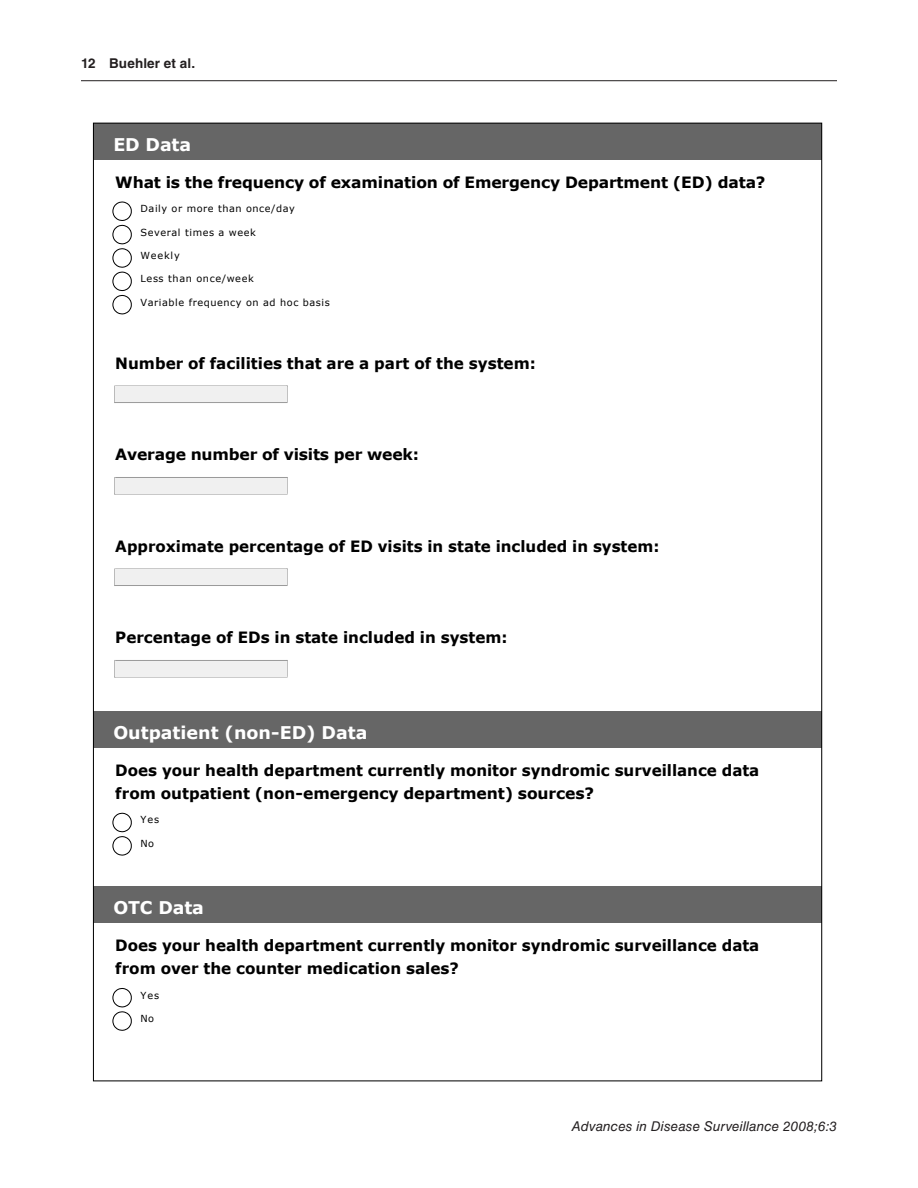
<style>
.page{position:relative;width:918px;height:1188px;background:#fff}
.page>*{position:absolute;margin:0;border:0;box-sizing:border-box;transform-origin:0 0}
.t1{font:700 17.55px "Verdana";color:#fff}
.t2{font:700 15.6px/23.4px "Verdana";color:#000}
.t3{font:italic 13.5px "Helvetica LT Std";letter-spacing:.005em;color:#231f20}
.t4{font:700 13.5px "Helvetica LT Std";letter-spacing:.005em;color:#231f20}
.t5{font:9.75px "Verdana";letter-spacing:.06em;color:#000}
</style>
<div class="page">
<hr style="left:81px;top:80px;width:756px;height:1px;background:#231f20">
<div style="left:94px;top:124px;width:728px;height:36px;background:#666"></div>
<div style="left:94px;top:712px;width:728px;height:36px;background:#666"></div>
<div style="left:94px;top:887px;width:728px;height:36px;background:#666"></div>
<svg style="left:114px;top:386px;width:1px;height:17px"></svg>
<svg style="left:287px;top:386px;width:1px;height:16px"></svg>
<hr style="left:115px;top:402px;width:172px;height:1px;background:#999">
<div style="left:115px;top:386px;width:172px;height:16px;background:#f0f0f0"></div>
<hr style="left:116px;top:477px;width:171px;height:1px;background:#999">
<svg style="left:114px;top:477px;width:1px;height:17px"></svg>
<svg style="left:287px;top:477px;width:1px;height:16px"></svg>
<hr style="left:115px;top:494px;width:172px;height:1px;background:#999">
<div style="left:115px;top:478px;width:172px;height:16px;background:#f0f0f0"></div>
<hr style="left:116px;top:568px;width:171px;height:1px;background:#999">
<svg style="left:114px;top:569px;width:1px;height:17px"></svg>
<svg style="left:287px;top:569px;width:1px;height:16px"></svg>
<hr style="left:115px;top:585px;width:172px;height:1px;background:#999">
<div style="left:115px;top:569px;width:172px;height:16px;background:#f0f0f0"></div>
<hr style="left:116px;top:660px;width:171px;height:1px;background:#999">
<svg style="left:114px;top:660px;width:1px;height:17px"></svg>
<svg style="left:287px;top:660px;width:1px;height:16px"></svg>
<hr style="left:115px;top:677px;width:172px;height:1px;background:#999">
<div style="left:115px;top:661px;width:172px;height:16px;background:#f0f0f0"></div>
<svg style="left:112px;top:202px;width:20px;height:112px"></svg>
<svg style="left:112px;top:813px;width:20px;height:43px"></svg>
<svg style="left:112px;top:988px;width:20px;height:43px"></svg>
<p class="t4" style="left:81px;top:55px;width:116px">12 Buehler et al.</p>
<p class="t1" style="left:113px;top:133px;width:79px">ED Data</p>
<p class="t2" style="left:115px;top:170px;width:652px">What is the frequency of examination of Emergency Department (ED) data?</p>
<p class="t5" style="left:141px;top:203px;width:156px">Daily or more than once/day</p>
<p class="t5" style="left:141px;top:226px;width:117px">Several times a week</p>
<p class="t5" style="left:141px;top:249px;width:41px">Weekly</p>
<p class="t5" style="left:141px;top:273px;width:115px">Less than once/week</p>
<p class="t5" style="left:141px;top:296px;width:191px">Variable frequency on ad hoc basis</p>
<p class="t2" style="left:115px;top:351px;width:422px">Number of facilities that are a part of the system:</p>
<p class="t2" style="left:115px;top:443px;width:305px">Average number of visits per week:</p>
<p class="t2" style="left:115px;top:534px;width:546px">Approximate percentage of ED visits in state included in system:</p>
<p class="t2" style="left:115px;top:626px;width:394px">Percentage of EDs in state included in system:</p>
<p class="t1" style="left:113px;top:721px;width:256px">Outpatient (non-ED) Data</p>
<p class="t2" style="left:115px;top:758px;width:646px">Does your health department currently monitor syndromic surveillance data from outpatient (non-emergency department) sources?</p>
<p class="t5" style="left:141px;top:814px;width:20px">Yes</p>
<p class="t5" style="left:141px;top:837px;width:15px">No</p>
<p class="t1" style="left:113px;top:896px;width:92px">OTC Data</p>
<p class="t2" style="left:115px;top:933px;width:646px">Does your health department currently monitor syndromic surveillance data from over the counter medication sales?</p>
<p class="t5" style="left:141px;top:989px;width:20px">Yes</p>
<p class="t5" style="left:141px;top:1012px;width:15px">No</p>
<p class="t3" style="left:572px;top:1118px;width:267px">Advances in Disease Surveillance 2008;6:3</p>
</div>
